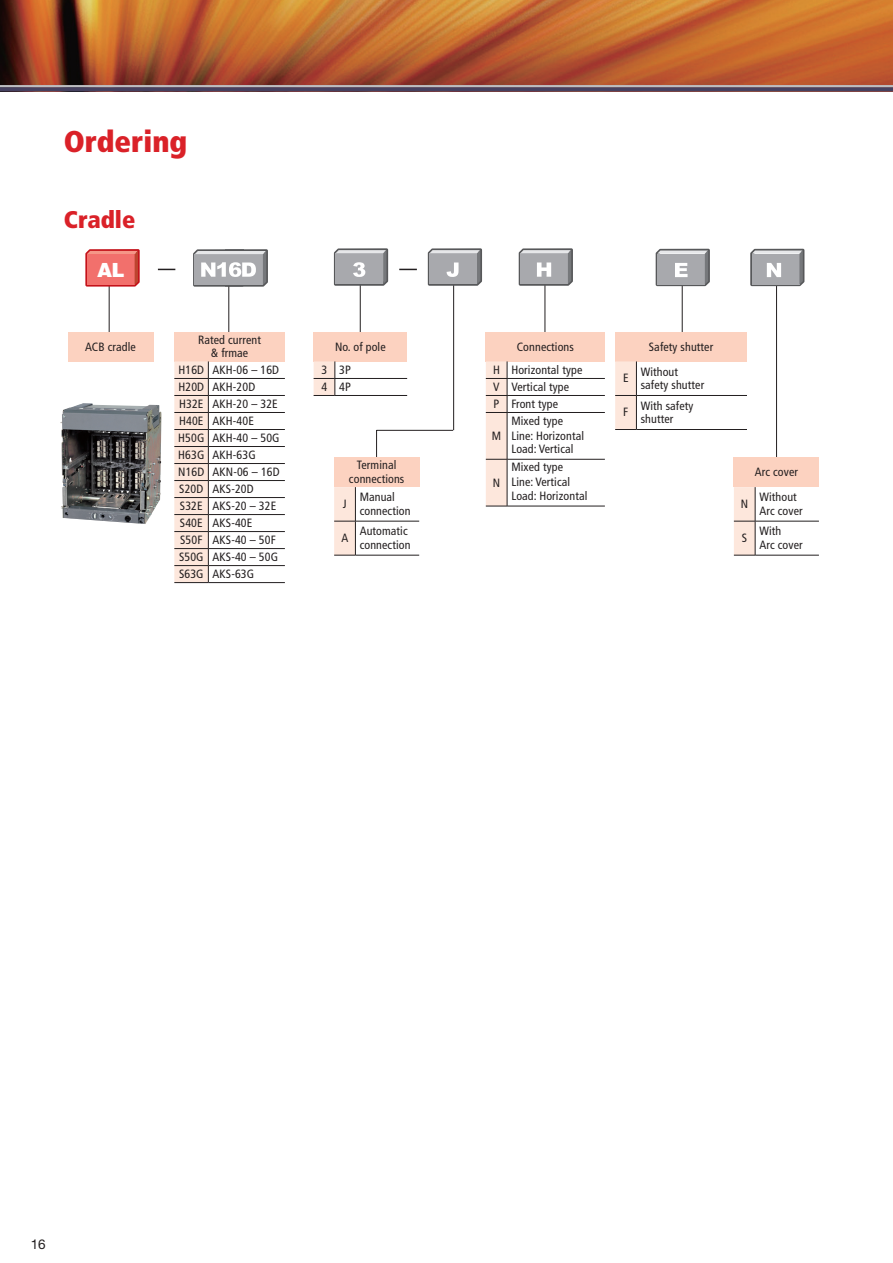
<style>
.page{position:relative;width:893px;height:1263px;background:#fff}
.page>*{position:absolute;margin:0;border:0;box-sizing:border-box;transform-origin:0 0}
.t1{font:900 condensed 30px "Frutiger LT Std";color:#da2128}
.t2{font:900 condensed 24px "Frutiger LT Std";color:#da2128}
.t3{font:900 19.5px "Helvetica LT Std";color:#fff}
.t4{font:13.5px "Helvetica Neue LT Std";color:#231f20}
.t5{font:condensed 12px/17px "Frutiger LT Std";letter-spacing:.01em;color:#231f20}
</style>
<div class="page">
<svg style="left:0;top:91px;width:893px;height:493px"></svg>
<img style="left:0;top:0;width:893px;height:85px">
<svg style="left:0;top:87px;width:893px;height:4px;background:#4d4662"></svg>
<hr style="left:0;top:85px;width:893px;height:2px;background:#bcbdc0">
<div style="left:68px;top:332px;width:85px;height:29px;background:#fcd2c0"></div>
<div style="left:334px;top:457px;width:85px;height:30px;background:#fcd2c0"></div>
<hr style="left:355px;top:487px;width:1px;height:34px;background:#231f20">
<hr style="left:355px;top:521px;width:64px;height:1px;background:#231f20">
<hr style="left:355px;top:521px;width:1px;height:34px;background:#231f20">
<svg style="left:334px;top:487px;width:21px;height:69px"></svg>
<hr style="left:355px;top:555px;width:64px;height:1px;background:#231f20">
<div style="left:734px;top:457px;width:85px;height:30px;background:#fcd2c0"></div>
<hr style="left:755px;top:487px;width:1px;height:34px;background:#231f20">
<hr style="left:755px;top:521px;width:64px;height:1px;background:#231f20">
<hr style="left:755px;top:521px;width:1px;height:34px;background:#231f20">
<svg style="left:734px;top:487px;width:21px;height:69px"></svg>
<hr style="left:755px;top:555px;width:64px;height:1px;background:#231f20">
<div style="left:314px;top:332px;width:93px;height:29px;background:#fcd2c0"></div>
<hr style="left:335px;top:378px;width:72px;height:1px;background:#231f20">
<svg style="left:314px;top:361px;width:22px;height:35px"></svg>
<hr style="left:335px;top:395px;width:72px;height:1px;background:#231f20">
<div style="left:486px;top:332px;width:119px;height:29px;background:#fcd2c0"></div>
<hr style="left:507px;top:378px;width:98px;height:1px;background:#231f20">
<hr style="left:507px;top:395px;width:98px;height:1px;background:#231f20">
<hr style="left:507px;top:412px;width:98px;height:1px;background:#231f20">
<hr style="left:507px;top:459px;width:98px;height:1px;background:#231f20">
<svg style="left:486px;top:361px;width:22px;height:146px;background:#ebd7cd"></svg>
<hr style="left:507px;top:506px;width:98px;height:1px;background:#231f20">
<div style="left:615px;top:332px;width:132px;height:29px;background:#fcd2c0"></div>
<hr style="left:636px;top:361px;width:1px;height:34px;background:#231f20">
<hr style="left:636px;top:395px;width:111px;height:1px;background:#231f20">
<hr style="left:636px;top:396px;width:1px;height:33px;background:#231f20">
<svg style="left:615px;top:361px;width:21px;height:69px"></svg>
<hr style="left:636px;top:429px;width:111px;height:1px;background:#231f20">
<div style="left:174px;top:332px;width:111px;height:29px;background:#fcd2c0"></div>
<hr style="left:208px;top:378px;width:77px;height:1px;background:#231f20">
<hr style="left:208px;top:395px;width:77px;height:1px;background:#231f20">
<hr style="left:208px;top:412px;width:77px;height:1px;background:#231f20">
<hr style="left:208px;top:429px;width:77px;height:1px;background:#231f20">
<hr style="left:208px;top:446px;width:77px;height:1px;background:#231f20">
<hr style="left:208px;top:463px;width:77px;height:1px;background:#231f20">
<hr style="left:208px;top:480px;width:77px;height:1px;background:#231f20">
<hr style="left:208px;top:497px;width:77px;height:1px;background:#231f20">
<hr style="left:208px;top:514px;width:77px;height:1px;background:#231f20">
<hr style="left:208px;top:531px;width:77px;height:1px;background:#231f20">
<hr style="left:208px;top:548px;width:77px;height:1px;background:#231f20">
<hr style="left:208px;top:565px;width:77px;height:1px;background:#231f20">
<svg style="left:174px;top:361px;width:35px;height:221px;background:#ebd6cd"></svg>
<hr style="left:174px;top:582px;width:34px;height:1px;background:#231f20">
<hr style="left:208px;top:582px;width:77px;height:1px;background:#231f20">
<h1 class="t1" style="left:64px;top:124px;width:125px">Ordering</h1>
<h2 class="t2" style="left:64px;top:205px;width:73px">Cradle</h2>
<h3 class="t3" style="left:97px;top:258px;width:29px">AL</h3>
<p class="t5" style="left:85px;top:338px;width:52px">ACB cradle</p>
<p class="t5" style="left:198px;top:333px;width:64px;line-height:13.5px;text-align:center">Rated current &amp; frmae</p>
<p class="t5" style="left:178px;top:361px;width:103px">H16D AKH-06 – 16D<br>H20D AKH-20D<br>H32E AKH-20 – 32E<br>H40E AKH-40E<br>H50G AKH-40 – 50G<br>H63G AKH-63G<br>N16D AKN-06 – 16D<br>S20D AKS-20D<br>S32E AKS-20 – 32E<br>S40E AKS-40E<br>S50F AKS-40 – 50F<br>S50G AKS-40 – 50G<br>S63G AKS-63G</p>
<p class="t5" style="left:321px;top:335px;width:66px;line-height:23.4px;text-indent:14px">No. of pole<br>3 3P</p>
<p class="t5" style="left:321px;top:378px;width:31px">4 4P</p>
<p class="t5" style="left:349px;top:459px;width:57px;line-height:13.5px;text-align:center">Terminal connections</p>
<p class="t5" style="left:343px;top:495px;width:5px">J</p>
<p class="t5" style="left:360px;top:490px;width:52px;line-height:13.5px">Manual connection</p>
<p class="t5" style="left:341px;top:530px;width:8px">A</p>
<p class="t5" style="left:360px;top:524px;width:52px;line-height:13.5px">Automatic connection</p>
<p class="t5" style="left:493px;top:335px;width:91px;line-height:23px;text-indent:24px">Connections<br>H Horizontal type</p>
<p class="t5" style="left:493px;top:378px;width:77px">V Vertical type<br>P Front type</p>
<p class="t5" style="left:492px;top:427px;width:11px">M</p>
<p class="t5" style="left:511px;top:413px;width:74px;line-height:15px">Mixed type<br>Line: Horizontal</p>
<p class="t5" style="left:511px;top:440px;width:64px">Load: Vertical</p>
<p class="t5" style="left:493px;top:474px;width:9px">N</p>
<p class="t5" style="left:511px;top:460px;width:60px;line-height:15px">Mixed type<br>Line: Vertical</p>
<p class="t5" style="left:511px;top:487px;width:78px">Load: Horizontal</p>
<p class="t5" style="left:649px;top:338px;width:66px">Safety shutter</p>
<p class="t5" style="left:623px;top:370px;width:7px">E</p>
<p class="t5" style="left:641px;top:365px;width:65px;line-height:13.5px">Without safety shutter</p>
<p class="t5" style="left:623px;top:404px;width:7px">F</p>
<p class="t5" style="left:641px;top:399px;width:54px;line-height:13.5px">With safety shutter</p>
<p class="t5" style="left:755px;top:464px;width:45px">Arc cover</p>
<p class="t5" style="left:741px;top:495px;width:9px">N</p>
<p class="t5" style="left:759px;top:490px;width:45px;line-height:13.5px">Without<br>Arc cover</p>
<p class="t5" style="left:742px;top:529px;width:7px">S</p>
<p class="t5" style="left:759px;top:524px;width:45px;line-height:13.5px">With<br>Arc cover</p>
<p class="t4" style="left:31px;top:1236px;width:17px">16</p>
</div>
